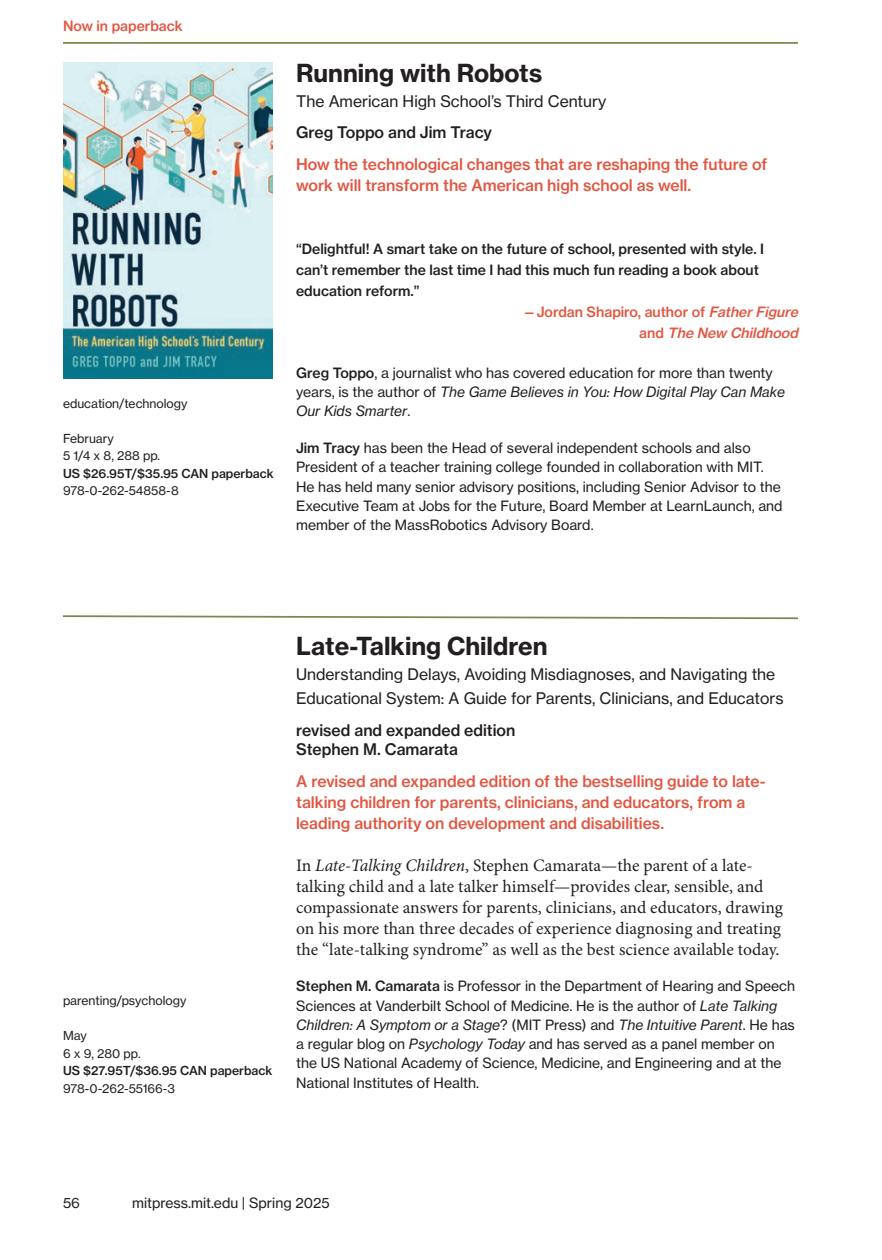
<style>
.page{position:relative;width:882px;height:1260px;background:#fff}
.page>*{position:absolute;margin:0;border:0;box-sizing:border-box;transform-origin:0 0}
.ti{font:24.5px "N Haas Grotesk TX Pro 75 Bd";color:#231f20}
.tp{font:17.5px/21px "Minion Pro";color:#231f20}
.Tx{font:15.75px/21px "N Haas Grotesk TX Pro 65 Md";color:#e15641}
.st{font:15.75px/24.5px "N Haas Grotesk TX Pro 55 Rg";color:#231f20}
.AU{font:15.75px/19.2px "N Haas Grotesk TX Pro 65 Md";color:#231f20}
.AU_PR{font:14px/19.2px "N Haas Grotesk TX Pro 55 Rg";color:#231f20}
.Series1{font:14px/21px "N Haas Grotesk TX Pro 65 Md";color:#231f20}
.Series_2{font:italic 14px/21px "N Haas Grotesk TX Pro 65 Md";color:#e15641;text-align:right}
.Series{font:14px "N Haas Grotesk TX Pro 65 Md";color:#e15641}
.BM_details{font:12.25px "N Haas Grotesk TX Pro 55 Rg";color:#231f20}
.BM_details-2{font:12.25px "N Haas Grotesk TX Pro 65 Md";color:#231f20}
.Cat{font:12.25px "N Haas Grotesk TX Pro 55 Rg";color:#231f20}
.s1{font-style:normal}
.s2{font-family:"N Haas Grotesk TX Pro 65 Md"}
.s3{font-family:"N Haas Grotesk TX Pro 56 It"}
.s4{font-style:italic}
</style>
<div class="page">
<hr style="left:63px;top:42px;width:735px;height:2px;background:#81854f">
<svg style="left:63px;top:615px;width:735px;height:5px"></svg>
<img style="left:63px;top:63px;width:210px;height:316px">
<p class="Series" style="left:63px;top:17px;width:121px">Now in paperback</p>
<p class="Cat" style="left:63px;top:396px;width:126px">education/technology</p>
<p class="BM_details" style="left:63px;top:431px;width:52px">February</p>
<p class="BM_details" style="left:63px;top:448px;width:99px">5 1/4 x 8, 288 pp.</p>
<p class="BM_details-2" style="left:63px;top:466px;width:212px">US $26.95T/$35.95 CAN paperback</p>
<p class="BM_details" style="left:63px;top:483px;width:117px">978-0-262-54858-8</p>
<p class="ti" style="left:296px;top:58px;width:248px">Running with Robots</p>
<p class="st" style="left:296px;top:89px;width:312px">The American High School’s Third Century</p>
<p class="AU" style="left:296px;top:123px;width:197px">Greg Toppo and Jim Tracy</p>
<p class="Tx" style="left:296px;top:153px;width:473px">How the technological changes that are reshaping the future of work will transform the American high school as well.</p>
<p class="Series1" style="left:296px;top:238px;width:470px">“Delightful! A smart take on the future of school, presented with style. I can’t remember the last time I had this much fun reading a book about education reform.”</p>
<p class="Series_2" style="left:523px;top:301px;width:281px"><span class="s1">—Jordan Shapiro, author of</span> FatherFigure <span class="s1">a n d</span> The New Childhood</p>
<p class="AU_PR" style="left:296px;top:363px;width:490px"><span class="s2">Greg Toppo</span>, a journalist who has covered education for more than twenty years, is the author of <span class="s3">The Game Believes in You: How Digital Play Can Make<br>Our Kids Smarter</span>.</p>
<p class="AU_PR" style="left:296px;top:438px;width:488px"><span class="s2">Jim Tracy</span> has been the Head of several independent schools and also President of a teacher training college founded in collaboration with MIT.<br>He has held many senior advisory positions, including Senior Advisor to the Executive Team at Jobs for the Future, Board Member at LearnLaunch, and member of the MassRobotics Advisory Board.</p>
<p class="Cat" style="left:63px;top:993px;width:125px">parenting/psychology</p>
<p class="BM_details" style="left:63px;top:1028px;width:25px">May</p>
<p class="BM_details" style="left:63px;top:1046px;width:79px">6 x 9, 280 pp.</p>
<p class="BM_details-2" style="left:63px;top:1063px;width:211px">US $27.95T/$36.95 CAN paperback</p>
<p class="BM_details" style="left:63px;top:1081px;width:114px">978-0-262-55166-3</p>
<p class="ti" style="left:296px;top:631px;width:253px">Late-Talking Children</p>
<p class="st" style="left:296px;top:662px;width:489px">Understanding Delays, Avoiding Misdiagnoses, and Navigating the<br>Educational System: A Guide for Parents, Clinicians, and Educators</p>
<p class="AU" style="left:296px;top:721px;width:221px">revised and expanded edition<br>Stephen M. Camarata</p>
<p class="Tx" style="left:296px;top:770px;width:471px">A revised and expanded edition of the bestselling guide to late&shy;talking children for parents, clinicians, and educators, from a leading authority on development and disabilities.</p>
<p class="tp" style="left:296px;top:855px;width:489px">In <span class="s4">Late-Talking Children</span>, Stephen Camarata—the parent of a late&shy;talking child and a late talker himself—provides clear, sensible, and compassionate answers for parents, clinicians, and educators, drawing on his more than three decades of experience diagnosing and treating the “late-talking syndrome” as well as the best science available today.</p>
<p class="AU_PR" style="left:296px;top:977px;width:500px"><span class="s2">Stephen M. Camarata</span> is Professor in the Department of Hearing and Speech Sciences at Vanderbilt School of Medicine. He is the author of <span class="s3">Late Talking Children: A Symptom or a Stage</span>? (MIT Press) and <span class="s3">The Intuitive Parent</span>. He has a regular blog on <span class="s3">Psychology Today</span> and has served as a panel member on the US National Academy of Science, Medicine, and Engineering and at the National Institutes of Health.</p>
<p class="AU_PR" style="left:63px;top:1193px;width:19px">56</p>
<p class="AU_PR" style="left:132px;top:1193px;width:199px">mitpress.mit.edu | Spring 2025</p>
</div>
